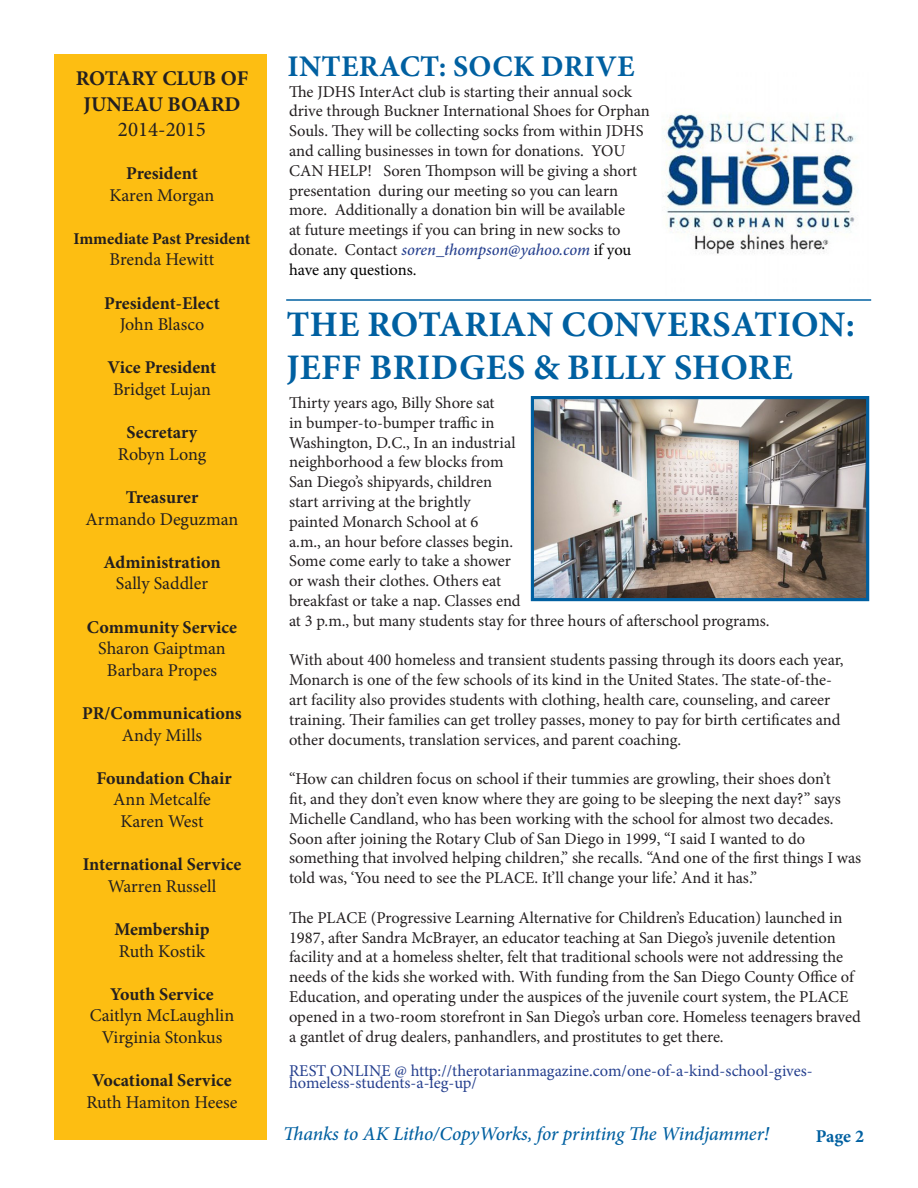
<style>
.page{position:relative;width:918px;height:1188px;background:#fff}
.page>*{position:absolute;margin:0;border:0;box-sizing:border-box;transform-origin:0 0}
.t1{font:700 36px/43.2px "Minion Pro";letter-spacing:.01em;color:#0060a1}
.t2{font:700 30px "Minion Pro";letter-spacing:.01em;color:#0060a1}
.t3{font:700 21px/25.2px "Minion Pro";color:#231f20;text-align:center}
.t4{font:21px "Minion Pro";color:#231f20}
.t5{font:italic 500 19.5px "Minion Pro";letter-spacing:-.01em;color:#0060a1}
.t6{font:18px "Minion Pro";letter-spacing:-.005em;color:#231f20}
.t7{font:700 18px "Minion Pro";color:#231f20}
.t8{font:700 18px "Minion Pro";color:#0060a1}
.t9{font:16.5px/19.8px "Minion Pro";color:#231f20}
.t10{font:16.5px/12px "Minion Pro";letter-spacing:-.005em;color:#253f8e}
.t11{font:700 16.5px "Minion Pro";letter-spacing:-.005em;color:#231f20}
.s1{font-weight:500;font-style:italic;color:#253f8e}
.s2{color:#000}
</style>
<div class="page">
<div style="left:54px;top:54px;width:212px;height:1085px;background:#fdbe12"></div>
<hr style="left:286px;top:299px;width:585px;height:2px;background:#0060a1">
<img style="left:535px;top:400px;width:330px;height:197px">
<div style="left:531px;top:396px;width:338px;height:205px;border:3px solid #0060a1"></div>
<img style="left:662px;top:113px;width:194px;height:141px">
<p class="t3" style="left:76px;top:66px;width:174px">ROTARY CLUB OF<br>JUNEAU BOARD</p>
<p class="t4" style="left:118px;top:115px;width:90px">2014-2015</p>
<p class="t7" style="left:126px;top:161px;width:73px">President</p>
<p class="t6" style="left:110px;top:183px;width:106px">Karen Morgan</p>
<p class="t11" style="left:73px;top:227px;width:179px">Immediate Past President</p>
<p class="t6" style="left:110px;top:248px;width:106px">Brenda Hewitt</p>
<p class="t7" style="left:104px;top:290px;width:117px">President-Elect</p>
<p class="t6" style="left:120px;top:312px;width:86px">John Blasco</p>
<p class="t7" style="left:108px;top:355px;width:110px">Vice President</p>
<p class="t6" style="left:113px;top:377px;width:99px">Bridget Lujan</p>
<p class="t7" style="left:127px;top:420px;width:72px">Secretary</p>
<p class="t6" style="left:118px;top:442px;width:90px">Robyn Long</p>
<p class="t7" style="left:126px;top:485px;width:74px">Treasurer</p>
<p class="t6" style="left:86px;top:507px;width:154px">Armando Deguzman</p>
<p class="t7" style="left:103px;top:549px;width:119px">Administration</p>
<p class="t6" style="left:116px;top:572px;width:94px">Sally Saddler</p>
<p class="t7" style="left:87px;top:614px;width:152px">Community Service</p>
<p class="t6" style="left:98px;top:636px;width:129px">Sharon Gaiptman</p>
<p class="t6" style="left:107px;top:658px;width:112px">Barbara Propes</p>
<p class="t7" style="left:82px;top:701px;width:161px">PR/Communications</p>
<p class="t6" style="left:122px;top:723px;width:82px">Andy Mills</p>
<p class="t7" style="left:96px;top:765px;width:137px">Foundation Chair</p>
<p class="t6" style="left:113px;top:788px;width:99px">Ann Metcalfe</p>
<p class="t6" style="left:120px;top:809px;width:85px">Karen West</p>
<p class="t7" style="left:83px;top:852px;width:160px">International Service</p>
<p class="t6" style="left:108px;top:874px;width:110px">Warren Russell</p>
<p class="t7" style="left:114px;top:917px;width:97px">Membership</p>
<p class="t6" style="left:119px;top:939px;width:88px">Ruth Kostik</p>
<p class="t7" style="left:110px;top:981px;width:105px">Youth Service</p>
<p class="t6" style="left:90px;top:1004px;width:146px">Caitlyn McLaughlin</p>
<p class="t6" style="left:102px;top:1025px;width:122px">Virginia Stonkus</p>
<p class="t7" style="left:92px;top:1068px;width:141px">Vocational Service</p>
<p class="t6" style="left:86px;top:1090px;width:153px">Ruth Hamiton Heese</p>
<p class="t2" style="left:287px;top:46px;width:349px">INTERACT: SOCK DRIVE</p>
<p class="t9" style="left:289px;top:82px;width:362px">The JDHS InterAct club is starting their annual sock drive through Buckner International Shoes for Orphan Souls. They will be collecting socks from within JDHS and calling businesses in town for donations. YOU CAN HELP! Soren Thompson will be giving a short presentation during our meeting so you can learn more. Additionally a donation bin will be available<br>at future meetings if you can bring in new socks to donate. Contact <span class="s1">soren_thompson@yahoo.com</span> <span class="s2">if you have any questions.</span></p>
<p class="t1" style="left:286px;top:303px;width:570px">THE ROTARIAN CONVERSATION:<br>JEFF BRIDGES &amp; BILLY SHORE</p>
<p class="t9" style="left:289px;top:393px;width:482px">Thirty years ago, Billy Shore sat<br>in bumper-to-bumper traffic in<br>Washington, D.C., In an industrial<br>neighborhood a few blocks from<br>San Diego’s shipyards, children<br>start arriving at the brightly<br>painted Monarch School at 6<br>a.m., an hour before classes begin.<br>Some come early to take a shower<br>or wash their clothes. Others eat<br>breakfast or take a nap. Classes end<br>at 3 p.m., but many students stay for three hours of afterschool programs.</p>
<p class="t9" style="left:289px;top:650px;width:556px">With about 400 homeless and transient students passing through its doors each year, Monarch is one of the few schools of its kind in the United States. The state-of-the&shy;art facility also provides students with clothing, health care, counseling, and career training. Their families can get trolley passes, money to pay for birth certificates and other documents, translation services, and parent coaching.</p>
<p class="t9" style="left:289px;top:769px;width:574px">“How can children focus on school if their tummies are growling, their shoes don’t<br>fit, and they don’t even know where they are going to be sleeping the next day?” says Michelle Candland, who has been working with the school for almost two decades.<br>Soon after joining the Rotary Club of San Diego in 1999, “I said I wanted to do something that involved helping children,” she recalls. “And one of the first things I was told was, ‘You need to see the PLACE. It’ll change your life.’ And it has.”</p>
<p class="t9" style="left:289px;top:908px;width:573px">The PLACE (Progressive Learning Alternative for Children’s Education) launched in 1987, after Sandra McBrayer, an educator teaching at San Diego’s juvenile detention facility and at a homeless shelter, felt that traditional schools were not addressing the needs of the kids she worked with. With funding from the San Diego County Office of Education, and operating under the auspices of the juvenile court system, the PLACE opened in a two-room storefront in San Diego’s urban core. Homeless teenagers braved a gantlet of drug dealers, panhandlers, and prostitutes to get there.</p>
<p class="t10" style="left:289px;top:1065px;width:525px">REST ONLINE @ http://therotarianmagazine.com/one-of-a-kind-school-gives&shy;homeless-students-a-leg-up/</p>
<p class="t5" style="left:283px;top:1120px;width:487px">Thanks to AK Litho/CopyWorks, for printing The Windjammer!</p>
<p class="t8" style="left:816px;top:1123px;width:50px">Page 2</p>
</div>
